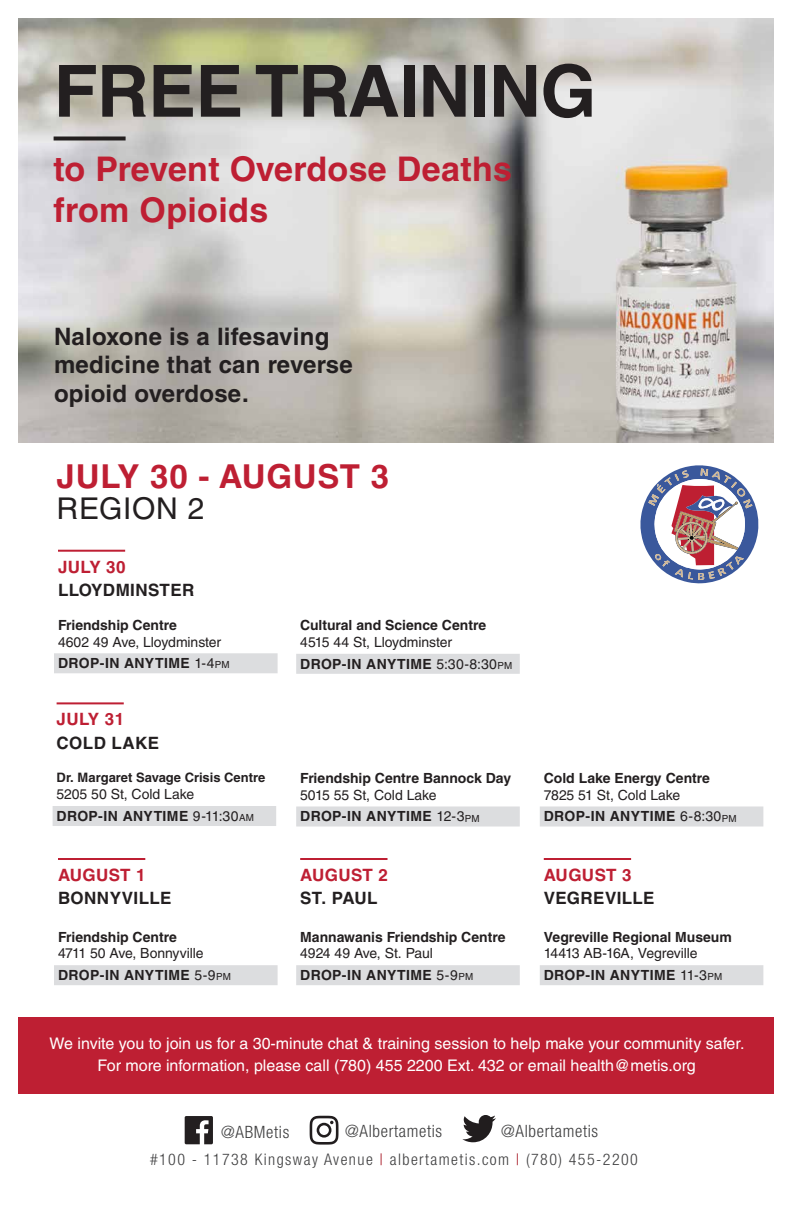
<style>
.page{position:relative;width:792px;height:1224px;background:#fff}
.page>*{position:absolute;margin:0;border:0;box-sizing:border-box;transform-origin:0 0}
.t1{font:700 72px "Helvetica LT Std";letter-spacing:-.01em;color:#231f20}
.t2{font:700 34px/40.8px "Helvetica LT Std";letter-spacing:.01em;color:#be1f33}
.t3{font:700 33px "Helvetica LT Std";letter-spacing:.025em;color:#be1f33}
.t4{font:30px "Helvetica LT Std";letter-spacing:.025em;color:#231f20}
.t5{font:700 24px/28.8px "Helvetica LT Std";letter-spacing:.01em;color:#231f20}
.t6{font:700 17px "Helvetica LT Std";letter-spacing:.025em;color:#231f20}
.t7{font:300 condensed 17px "Helvetica Neue LT Std";letter-spacing:.04em;color:#3e3e3f}
.t8{font:700 17px "Helvetica LT Std";letter-spacing:.025em;color:#be1f33}
.t9{font:16px/22px "Helvetica LT Std";color:#fff;text-align:center}
.t10{font:300 condensed 16px "Helvetica Neue LT Std";letter-spacing:.09em;color:#3e3e3f}
.t11{font:14px/21.8px "Helvetica LT Std";letter-spacing:-.005em;color:#231f20}
.t12{font:700 14px "Helvetica LT Std";letter-spacing:-.005em;color:#231f20}
.t13{font:700 13px "Helvetica LT Std";color:#231f20}
.s1{font-weight:700}
.s2{font-style:inherit}
.s3{font-size:9.8px}
.s4{color:#a10817}
</style>
<div class="page">
<img style="left:18px;top:18px;width:756px;height:424px">
<svg style="left:54px;top:136px;width:72px;height:4px"></svg>
<svg style="left:641px;top:465px;width:117px;height:118px"></svg>
<div style="left:18px;top:1017px;width:756px;height:77px;background:#be1f33"></div>
<svg style="left:185px;top:1116px;width:28px;height:28px"></svg>
<svg style="left:310px;top:1116px;width:29px;height:29px"></svg>
<svg style="left:462px;top:1115px;width:34px;height:27px"></svg>
<hr style="left:58px;top:550px;width:67px;height:2px;background:#be1f33">
<div style="left:54px;top:653px;width:224px;height:20px;background:#dcdddf"></div>
<div style="left:296px;top:654px;width:224px;height:20px;background:#dcdddf"></div>
<hr style="left:57px;top:702px;width:67px;height:2px;background:#be1f33">
<div style="left:53px;top:806px;width:223px;height:20px;background:#dcdddf"></div>
<div style="left:296px;top:807px;width:224px;height:20px;background:#dcdddf"></div>
<div style="left:540px;top:807px;width:223px;height:20px;background:#dcdddf"></div>
<hr style="left:58px;top:858px;width:87px;height:2px;background:#be1f33">
<div style="left:54px;top:965px;width:224px;height:20px;background:#dcdddf"></div>
<hr style="left:300px;top:858px;width:88px;height:2px;background:#be1f33">
<div style="left:296px;top:965px;width:224px;height:20px;background:#dcdddf"></div>
<hr style="left:544px;top:858px;width:87px;height:2px;background:#be1f33">
<div style="left:540px;top:965px;width:223px;height:20px;background:#dcdddf"></div>
<h1 class="t1" style="left:54px;top:47px;width:544px">FREE TRAINING</h1>
<h2 class="t2" style="left:54px;top:149px;width:460px">to Prevent Overdose Deaths from Opioids</h2>
<h3 class="t5" style="left:54px;top:321px;width:300px">Naloxone is a lifesaving medicine that can reverse opioid overdose.</h3>
<h3 class="t3" style="left:57px;top:456px;width:334px">JULY 30 - AUGUST 3</h3>
<h3 class="t4" style="left:57px;top:491px;width:149px">REGION 2</h3>
<p class="t8" style="left:58px;top:556px;width:69px">JULY 30</p>
<p class="t6" style="left:58px;top:580px;width:138px">LLOYDMINSTER</p>
<p class="t12" style="left:58px;top:616px;width:120px">Friendship Centre</p>
<p class="t11" style="left:58px;top:631px;width:173px">4602 49 Ave, Lloydminster<br><span class="s1">DROP-IN ANYTIME</span> <span class="s2">1-4</span><span class="s3">PM</span></p>
<p class="t8" style="left:57px;top:709px;width:69px">JULY 31</p>
<p class="t6" style="left:57px;top:732px;width:104px">COLD LAKE</p>
<p class="t13" style="left:57px;top:770px;width:210px">Dr. Margaret Savage Crisis Centre</p>
<p class="t11" style="left:57px;top:783px;width:199px">5205 50 St, Cold Lake<br><span class="s1">DROP-IN ANYTIME</span> 9-11:30<span class="s3">AM</span></p>
<p class="t8" style="left:58px;top:865px;width:89px">AUGUST 1</p>
<p class="t6" style="left:58px;top:888px;width:115px">BONNYVILLE</p>
<p class="t12" style="left:58px;top:928px;width:120px">Friendship Centre</p>
<p class="t11" style="left:58px;top:943px;width:174px">4711 50 Ave, Bonnyville<br><span class="s1">DROP-IN ANYTIME</span> 5-9<span class="s3">PM</span></p>
<p class="t12" style="left:300px;top:617px;width:188px">Cultural and Science Centre</p>
<p class="t11" style="left:300px;top:631px;width:214px">4515 44 St, Lloydminster<br><span class="s1">DROP-IN</span> <span class="s1">AN</span><span class="s1">YTIME</span> <span class="s2">5:30-8:30</span><span class="s3">PM</span></p>
<p class="t12" style="left:300px;top:769px;width:213px">Friendship Centre Bannock Day</p>
<p class="t11" style="left:300px;top:784px;width:181px">5015 55 St, Cold Lake<br><span class="s1">DROP-IN ANYTIME</span> 12-3<span class="s3">PM</span></p>
<p class="t8" style="left:300px;top:865px;width:89px">AUGUST 2</p>
<p class="t6" style="left:300px;top:888px;width:79px">ST. PAUL</p>
<p class="t12" style="left:300px;top:928px;width:207px">Mannawanis Friendship Centre</p>
<p class="t11" style="left:300px;top:943px;width:174px">4924 49 Ave, St. Paul<br><span class="s1">DROP-IN ANYTIME</span> 5-9<span class="s3">PM</span></p>
<p class="t12" style="left:544px;top:769px;width:168px">Cold Lake Energy Centre</p>
<p class="t11" style="left:544px;top:784px;width:194px">7825 51 St, Cold Lake<br><span class="s1">DROP-IN ANYTIME</span> 6-8:30<span class="s3">PM</span></p>
<p class="t8" style="left:544px;top:865px;width:89px">AUGUST 3</p>
<p class="t6" style="left:544px;top:888px;width:112px">VEGREVILLE</p>
<p class="t12" style="left:544px;top:928px;width:190px">Vegreville Regional Museum</p>
<p class="t11" style="left:544px;top:943px;width:180px">14413 AB-16A, Vegreville<br><span class="s1">DROP-IN ANYTIME</span> 11-3<span class="s3">PM</span></p>
<p class="t9" style="left:50px;top:1032px;width:696px">We invite you to join us for a 30-minute chat &amp; training session to help make your community safer.<br>For more information, please call (780) 455 2200 Ext. 432 or email health@metis.org</p>
<p class="t7" style="left:221px;top:1122px;width:70px">@ABMetis</p>
<p class="t7" style="left:345px;top:1122px;width:98px">@Albertametis</p>
<p class="t7" style="left:501px;top:1121px;width:98px">@Albertametis</p>
<p class="t10" style="left:150px;top:1150px;width:489px">#100 - 11738 Kingsway Avenue <span class="s4">|</span> albertametis.com <span class="s4">|</span> (780) 455-2200</p>
</div>
